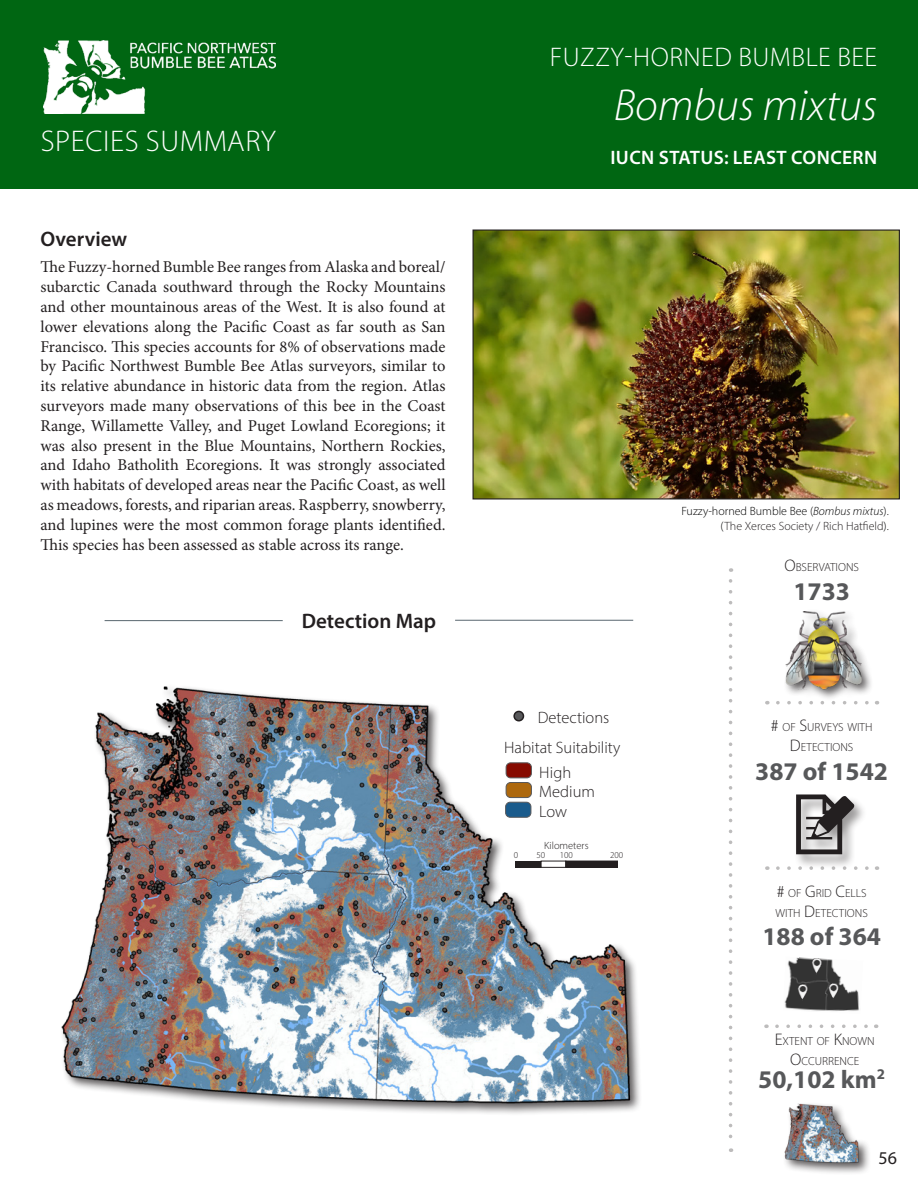
<style>
.page{position:relative;width:918px;height:1188px;background:#fff}
.page>*{position:absolute;margin:0;border:0;box-sizing:border-box;transform-origin:0 0}
.t1{font:italic 300 45px "Myriad Pro";color:#fff}
.t2{font:300 30px "Myriad Pro";letter-spacing:.02em;color:#fff}
.t3{font:300 27px "Myriad Pro";letter-spacing:.02em;color:#fff}
.t4{font:700 25.5px "Myriad Pro";color:#57585a}
.t5{font:600 21px "Myriad Pro";color:#231f20}
.t6{font:600 19.5px "Myriad Pro";letter-spacing:.02em;color:#fff}
.t7{font:18px "Myriad Pro";color:#231f20}
.t8{font:16.5px/19.8px "Minion Pro";color:#231f20;text-align:justify}
.t9{font:300 16.5px/19.6px "Myriad Pro";color:#231f20}
.t10{font:300 12px/14.4px "Myriad Pro";color:#231f20;text-align:right}
.t11{font:300 11.7px/20.1px "Myriad Pro";color:#231f20;text-align:center}
.t12{font:300 10.5px "Myriad Pro";color:#231f20}
.t13{font:300 9px "Myriad Pro";color:#231f20}
.s1{color:#000}
.s2{font-style:italic;color:#000}
.s3{font-size:16.8px}
</style>
<div class="page">
<div style="left:0;top:0;width:918px;height:189px;background:#006612"></div>
<img style="left:474px;top:232px;width:424px;height:266px">
<div style="left:472px;top:230px;width:428px;height:270px;border:1px solid #231f20"></div>
<img style="left:43px;top:40px;width:232px;height:74px">
<hr style="left:455px;top:620px;width:178px;height:1px;background:#59666f">
<hr style="left:105px;top:620px;width:178px;height:1px;background:#59666f">
<img style="left:61px;top:686px;width:579px;height:428px">
<div style="left:544px;top:841px;width:57px;height:10px;background:#fff"></div>
<div style="left:515px;top:861px;width:26px;height:7px;background:#231f20"></div>
<div style="left:541px;top:861px;width:25px;height:6px;background:#fff"></div>
<div style="left:541px;top:861px;width:25px;height:7px;border:1px solid #231f20"></div>
<div style="left:566px;top:861px;width:51px;height:6px;background:#231f20"></div>
<div style="left:566px;top:861px;width:52px;height:7px;border:1px solid #231f20"></div>
<svg style="left:514px;top:851px;width:4px;height:7px"></svg>
<div style="left:536px;top:851px;width:9px;height:7px;background:#fff"></div>
<div style="left:560px;top:851px;width:14px;height:7px;background:#fff"></div>
<div style="left:610px;top:851px;width:18px;height:7px;background:#fff"></div>
<div style="left:514px;top:711px;width:9px;height:10px;background:#58585a;border-radius:50%"></div>
<div style="left:513px;top:711px;width:11px;height:10px;border:2px solid #231f20;border-radius:50%"></div>
<div style="left:783px;top:609px;width:91px;height:92px;background:#231f20;opacity:.75"></div>
<img style="left:784px;top:612px;width:78px;height:77px">
<svg style="left:778px;top:701px;width:91px;height:3px"></svg>
<svg style="left:778px;top:866px;width:91px;height:4px"></svg>
<div style="left:782px;top:1102px;width:89px;height:73px;background:#231f20;opacity:.75"></div>
<img style="left:783px;top:1102px;width:78px;height:64px">
<img style="left:784px;top:957px;width:75px;height:54px">
<img style="left:811px;top:958px;width:13px;height:17px">
<img style="left:797px;top:984px;width:13px;height:17px">
<img style="left:827px;top:983px;width:14px;height:17px">
<svg style="left:729px;top:581px;width:3px;height:571px"></svg>
<svg style="left:777px;top:1024px;width:91px;height:4px"></svg>
<div style="left:794px;top:793px;width:74px;height:76px;background:#231f20;opacity:.45"></div>
<svg style="left:796px;top:794px;width:58px;height:60px"></svg>
<h2 class="t2" style="left:41px;top:123px;width:237px">SPECIES SUMMARY</h2>
<p class="t5" style="left:40px;top:225px;width:88px">Overview</p>
<p class="t8" style="left:40px;top:257px;width:407px">The Fuzzy-horned Bumble Bee ranges from Alaska and boreal/ subarctic Canada southward through the Rocky Mountains and other mountainous areas of the West. It is also found at lower elevations along the Pacific Coast as far south as San Francisco. This species accounts for 8% of observations made by Pacific Northwest Bumble Bee Atlas surveyors, similar to its relative abundance in historic data from the region. Atlas surveyors made many observations of this bee in the Coast Range, Willamette Valley, and Puget Lowland Ecoregions; it was also present in the Blue Mountains, Northern Rockies, and Idaho Batholith Ecoregions. It was strongly associated with habitats of developed areas near the Pacific Coast, as well as meadows, forests, and riparian areas. Raspberry, snowberry, and lupines were the most common forage plants identified.<br>This species has been assessed as stable across its range.</p>
<p class="t5" style="left:302px;top:608px;width:136px">Detection Map</p>
<h3 class="t3" style="left:550px;top:41px;width:329px">FUZZY-HORNED BUMBLE BEE</h3>
<h1 class="t1" style="left:614px;top:78px;width:265px">Bombus mixtus</h1>
<p class="t6" style="left:610px;top:145px;width:268px">IUCN STATUS: LEAST CONCERN</p>
<p class="t10" style="left:682px;top:504px;width:209px"><span class="s1">Fuzzy-horned Bumble Bee (</span><span class="s2">Bombus mixtus</span><span class="s1">). (</span>The Xerces Society / Rich Hatfield<span class="s1">).</span></p>
<p class="t11" style="left:784px;top:557px;width:76px"><span class="s3">O</span>BSERVATIONS</p>
<p class="t9" style="left:504px;top:702px;width:118px;line-height:30.2px;text-indent:34px">Detections<br>Habitat Suitability</p>
<p class="t9" style="left:539px;top:762px;width:57px">High<br>Medium<br>Low</p>
<p class="t12" style="left:544px;top:839px;width:46px">Kilometers</p>
<p class="t13" style="left:514px;top:850px;width:6px">0</p>
<p class="t13" style="left:536px;top:850px;width:10px">50</p>
<p class="t13" style="left:560px;top:850px;width:15px">100</p>
<p class="t13" style="left:610px;top:850px;width:15px">200</p>
<h3 class="t4" style="left:793px;top:575px;width:58px">1733</h3>
<p class="t11" style="left:771px;top:717px;width:103px"><span class="s3">#</span> OF <span class="s3">S</span>URVEYS WITH<br><span class="s3">D</span> ETECTIONS</p>
<h3 class="t4" style="left:755px;top:755px;width:134px">387 of 1542</h3>
<p class="t11" style="left:776px;top:883px;width:94px;text-align:left"><span class="s3">#</span> OF <span class="s3">G</span>RID <span class="s3">C</span>ELLS<br>WITH <span class="s3">D</span> ETECTIONS</p>
<h3 class="t4" style="left:762px;top:920px;width:120px">188 of 364</h3>
<p class="t11" style="left:775px;top:1030px;width:101px"><span class="s3">E</span>XTENT OF <span class="s3">K</span>NOWN<br><span class="s3">O</span>CCURRENCE</p>
<h3 class="t4" style="left:758px;top:1063px;width:128px">50,102 km<sup>2</sup></h3>
<p class="t7" style="left:879px;top:1147px;width:20px">56</p>
</div>
